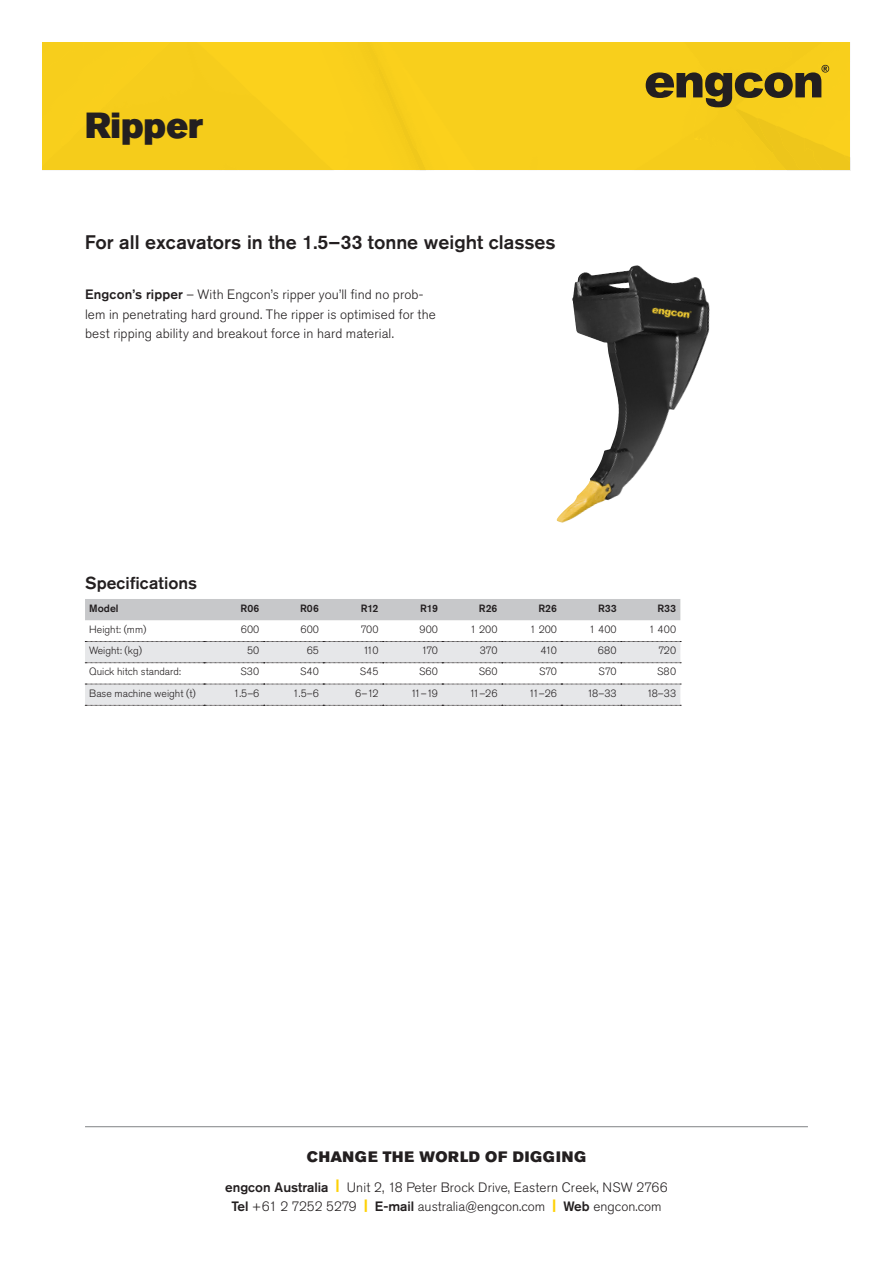
<style>
.page{position:relative;width:893px;height:1263px;background:#fff}
.page>*{position:absolute;margin:0;border:0;box-sizing:border-box;transform-origin:0 0}
.Product_heading{font:36px "Akzidenz Grotesk Pro Super";color:#231f20}
.t1{font:500 19.5px "Akzidenz Grotesk Pro";color:#231f20}
.t2{font:500 17.25px "Akzidenz Grotesk Pro";letter-spacing:.005em;color:#231f20}
.t3{font:15px "Akzidenz Grotesk Pro Super";letter-spacing:.05em;color:#231f20}
.Brödtext1{font:300 13.5px/19.5px "Akzidenz Grotesk Pro";letter-spacing:.01em;color:#231f20;text-align:center}
.t4{font:300 10.5px "Akzidenz Grotesk Pro";color:#231f20}
.t5{font:500 10.5px "Akzidenz Grotesk Pro";color:#231f20}
.s1{font-weight:500}
.s2{font-family:"Akzidenz Grotesk Pro Super";font-weight:400;color:#fed105}
</style>
<div class="page">
<div style="left:43px;top:43px;width:807px;height:128px;background:#f8cf1c"></div>
<hr style="left:85px;top:1126px;width:723px;height:1px;background:#808285">
<img style="left:557px;top:265px;width:153px;height:258px">
<div style="left:85px;top:599px;width:595px;height:21px;background:#c7c8ca"></div>
<svg style="left:85px;top:641px;width:596px;height:65px"></svg>
<p class="Product_heading" style="left:85px;top:102px;width:120px">Ripper</p>
<h1 class="t1" style="left:85px;top:229px;width:472px">For all excavators in the 1.5–33 tonne weight classes</h1>
<p class="Brödtext1" style="left:85px;top:285px;width:352px;text-align:left"><span class="s1">Engcon’s ripper</span> – With Engcon’s ripper you’ll find no prob&shy;lem in penetrating hard ground. The ripper is optimised for the best ripping ability and breakout force in hard material.</p>
<h2 class="t2" style="left:85px;top:571px;width:114px">Specifications</h2>
<p class="t5" style="left:89px;top:601px;width:31px">Model</p>
<p class="t5" style="left:241px;top:601px;width:20px">R06</p>
<p class="t5" style="left:300px;top:601px;width:20px">R06</p>
<p class="t5" style="left:361px;top:601px;width:19px">R12</p>
<p class="t5" style="left:420px;top:601px;width:19px">R19</p>
<p class="t5" style="left:479px;top:601px;width:20px">R26</p>
<p class="t5" style="left:538px;top:601px;width:20px">R26</p>
<p class="t5" style="left:598px;top:601px;width:20px">R33</p>
<p class="t5" style="left:657px;top:601px;width:20px">R33</p>
<p class="t4" style="left:89px;top:622px;width:59px">Height: (mm)</p>
<p class="t4" style="left:241px;top:622px;width:20px">600</p>
<p class="t4" style="left:300px;top:622px;width:20px">600</p>
<p class="t4" style="left:361px;top:622px;width:19px">700</p>
<p class="t4" style="left:419px;top:622px;width:20px">900</p>
<p class="t4" style="left:470px;top:622px;width:29px">1 200</p>
<p class="t4" style="left:530px;top:622px;width:29px">1 200</p>
<p class="t4" style="left:589px;top:622px;width:29px">1 400</p>
<p class="t4" style="left:649px;top:622px;width:29px">1 400</p>
<p class="t4" style="left:89px;top:643px;width:54px">Weight: (kg)</p>
<p class="t4" style="left:247px;top:643px;width:14px">50</p>
<p class="t4" style="left:307px;top:643px;width:14px">65</p>
<p class="t4" style="left:363px;top:643px;width:17px">110</p>
<p class="t4" style="left:421px;top:643px;width:18px">170</p>
<p class="t4" style="left:480px;top:643px;width:19px">370</p>
<p class="t4" style="left:540px;top:643px;width:18px">410</p>
<p class="t4" style="left:598px;top:643px;width:20px">680</p>
<p class="t4" style="left:658px;top:643px;width:19px">720</p>
<p class="t4" style="left:89px;top:665px;width:93px">Quick hitch standard:</p>
<p class="t4" style="left:241px;top:665px;width:20px">S30</p>
<p class="t4" style="left:300px;top:665px;width:20px">S40</p>
<p class="t4" style="left:360px;top:665px;width:20px">S45</p>
<p class="t4" style="left:419px;top:665px;width:20px">S60</p>
<p class="t4" style="left:479px;top:665px;width:20px">S60</p>
<p class="t4" style="left:539px;top:665px;width:19px">S70</p>
<p class="t4" style="left:599px;top:665px;width:19px">S70</p>
<p class="t4" style="left:657px;top:665px;width:20px">S80</p>
<p class="t4" style="left:89px;top:686px;width:108px">Base machine weight (t)</p>
<p class="t4" style="left:233px;top:686px;width:28px">1.5–6</p>
<p class="t4" style="left:293px;top:686px;width:28px">1.5–6</p>
<p class="t4" style="left:355px;top:686px;width:25px">6–12</p>
<p class="t4" style="left:411px;top:686px;width:29px">11–19</p>
<p class="t4" style="left:469px;top:686px;width:30px">11–26</p>
<p class="t4" style="left:529px;top:686px;width:30px">11–26</p>
<p class="t4" style="left:587px;top:686px;width:31px">18–33</p>
<p class="t4" style="left:647px;top:686px;width:31px">18–33</p>
<p class="t3" style="left:307px;top:1146px;width:281px">CHANGE THE WORLD OF DIGGING</p>
<p class="Brödtext1" style="left:225px;top:1177px;width:444px"><span class="s1">engcon Australia</span> <span class="s2">|</span> Unit 2, 18 Peter Brock Drive, Eastern Creek, NSW 2766<br><span class="s1">Tel</span> +61 2 7252 5279 <span class="s2">|</span> <span class="s1">E-mail</span> australia@engcon.com <span class="s2">|</span> <span class="s1">Web</span> engcon.com</p>
</div>
